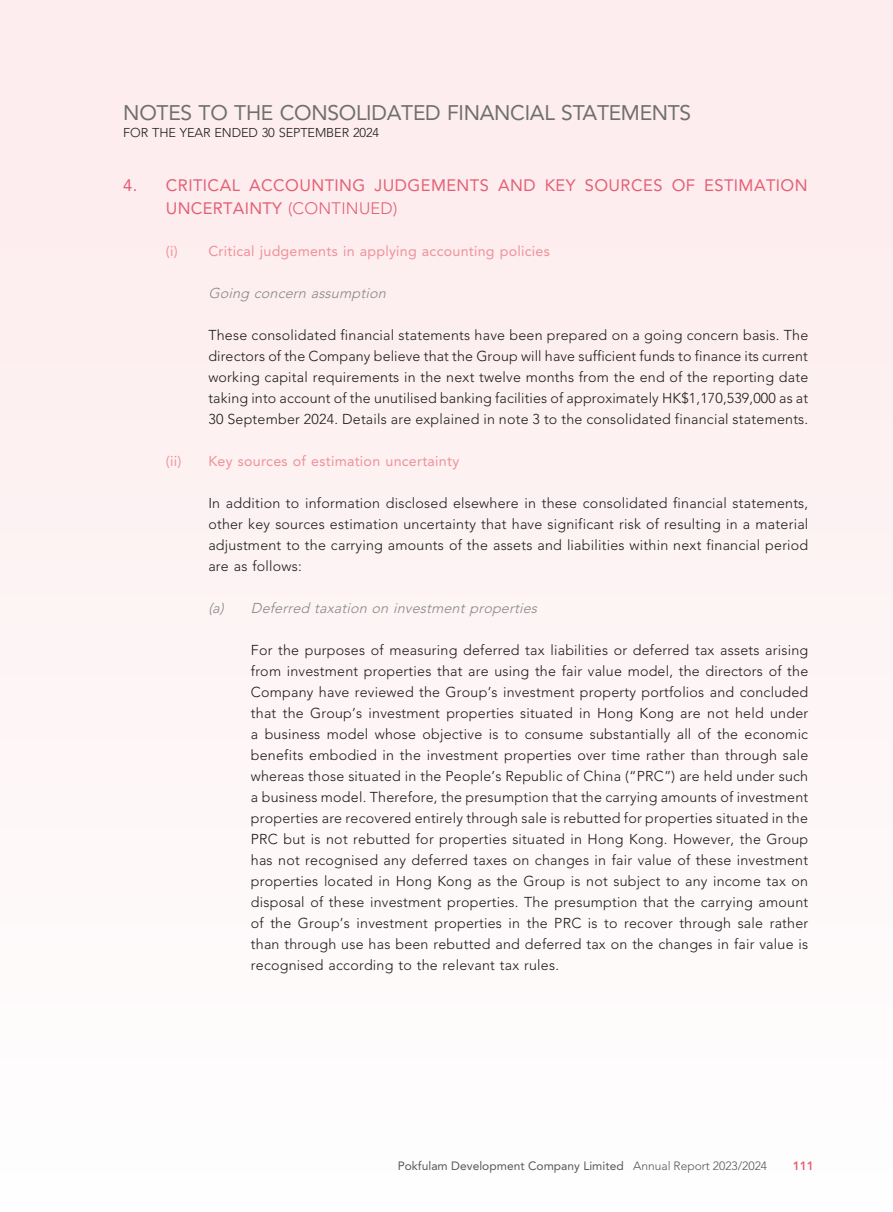
<style>
.page{position:relative;width:893px;height:1212px;background:#fdf4f4}
.page>*{position:absolute;margin:0;border:0;box-sizing:border-box;transform-origin:0 0}
.t1{font:21px "Avenir LT Pro";letter-spacing:-.015em;color:#6f6f6f}
.t2{font:16.5px/22.5px "Avenir LT Pro";letter-spacing:.025em;color:#e45f74}
.t3{font:300 14.25px/21px "Avenir LT Pro";letter-spacing:.015em;color:#1c1c1b;text-align:justify}
.t4{font:14.25px "Avenir LT Pro";letter-spacing:.015em;color:#f09199}
.t5{font:italic 300 14.25px "Avenir LT Pro";color:#878787}
.t6{font:300 12.75px "Avenir LT Pro";letter-spacing:-.01em;color:#1c1c1b}
.t7{font:12px "Avenir LT Pro";color:#575756}
.t8{font:800 12px "Avenir LT Pro";color:#e45f74}
.s1{font-weight:300}
</style>
<div class="page">
<h1 class="t1" style="left:123px;top:100px;width:569px">NOTES TO THE CONSOLIDATED FINANCIAL STATEMENTS</h1>
<p class="t6" style="left:123px;top:125px;width:257px">FOR THE YEAR ENDED 30 SEPTEMBER 2024</p>
<p class="t2" style="left:166px;top:174px;width:643px;text-indent:-43px">4. CRITICAL ACCOUNTING JUDGEMENTS AND KEY SOURCES OF ESTIMATION<br>UNCERTAINTY <span class="s1">(CONTINUED)</span></p>
<p class="t4" style="left:166px;top:242px;width:385px">(i) Critical judgements in applying accounting policies</p>
<p class="t5" style="left:208px;top:284px;width:183px">Going concern assumption</p>
<p class="t3" style="left:208px;top:324px;width:601px">These consolidated financial statements have been prepared on a going concern basis. The directors of the Company believe that the Group will have sufficient funds to finance its current working capital requirements in the next twelve months from the end of the reporting date taking into account of the unutilised banking facilities of approximately HK$1,170,539,000 as at 30 September 2024. Details are explained in note 3 to the consolidated financial statements.</p>
<p class="t4" style="left:166px;top:452px;width:295px">(ii) Key sources of estimation uncertainty</p>
<p class="t3" style="left:208px;top:492px;width:601px">In addition to information disclosed elsewhere in these consolidated financial statements, other key sources estimation uncertainty that have significant risk of resulting in a material adjustment to the carrying amounts of the assets and liabilities within next financial period are as follows:</p>
<p class="t5" style="left:208px;top:599px;width:334px">(a) Deferred taxation on investment properties</p>
<p class="t3" style="left:251px;top:639px;width:559px">For the purposes of measuring deferred tax liabilities or deferred tax assets arising from investment properties that are using the fair value model, the directors of the Company have reviewed the Group’s investment property portfolios and concluded that the Group’s investment properties situated in Hong Kong are not held under a business model whose objective is to consume substantially all of the economic benefits embodied in the investment properties over time rather than through sale whereas those situated in the People’s Republic of China (“PRC”) are held under such a business model. Therefore, the presumption that the carrying amounts of investment properties are recovered entirely through sale is rebutted for properties situated in the PRC but is not rebutted for properties situated in Hong Kong. However, the Group has not recognised any deferred taxes on changes in fair value of these investment properties located in Hong Kong as the Group is not subject to any income tax on disposal of these investment properties. The presumption that the carrying amount of the Group’s investment properties in the PRC is to recover through sale rather than through use has been rebutted and deferred tax on the changes in fair value is recognised according to the relevant tax rules.</p>
<p class="t7" style="left:398px;top:1158px;width:371px">Pokfulam Development Company Limited <span class="s1">Annual Report 2023/2024</span></p>
<p class="t8" style="left:793px;top:1158px;width:23px">111</p>
</div>
